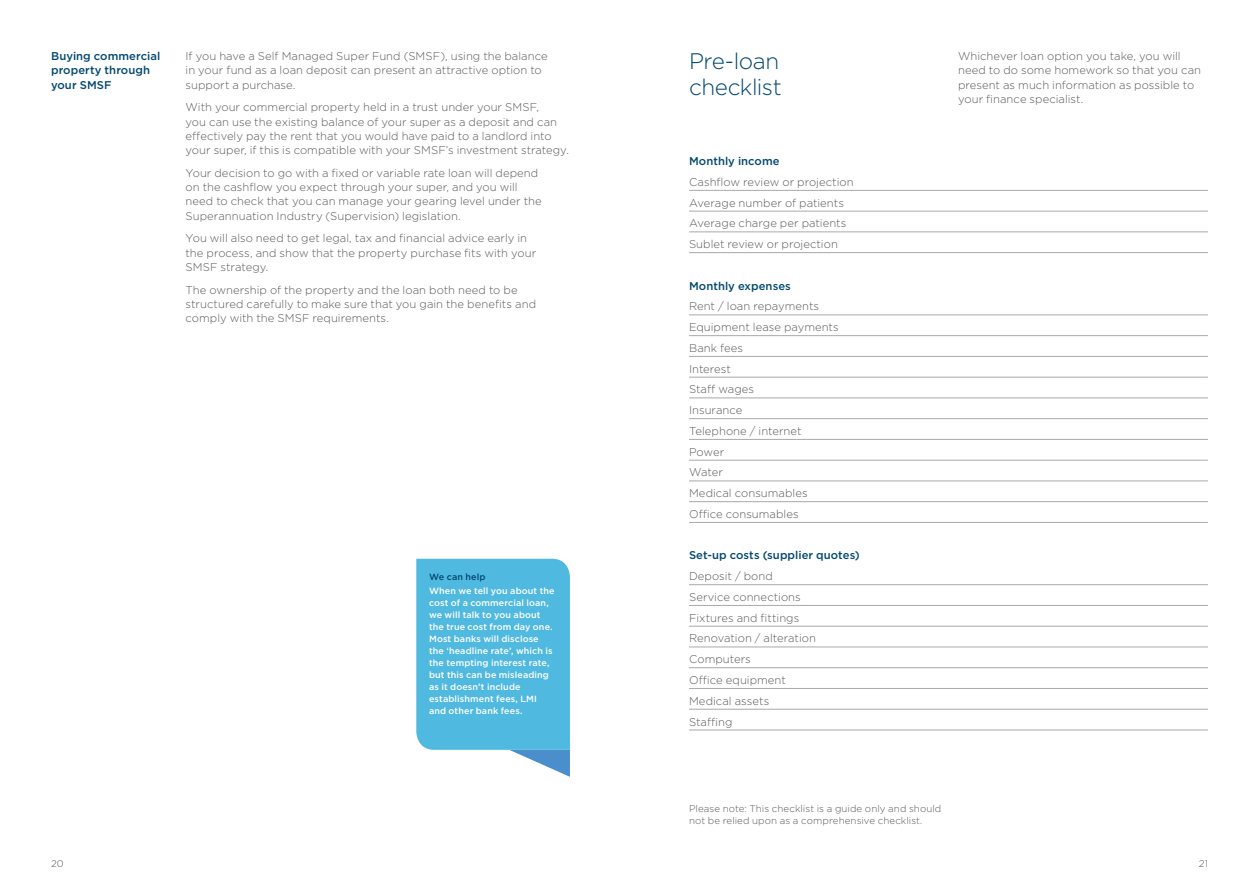
<style>
.page{position:relative;width:1259px;height:893px;background:#fff}
.page>*{position:absolute;margin:0;border:0;box-sizing:border-box;transform-origin:0 0}
.t1{font:300 22.5px/25.5px "Gotham";letter-spacing:-.025em;color:#004770}
.t2{font:300 11.25px/20.7px "Gotham";letter-spacing:.005em;color:#58595b}
.t3{font:500 11.25px/14.2px "Gotham";letter-spacing:.005em;color:#004770}
.t4{font:300 9.75px/12px "Gotham";letter-spacing:.005em;color:#58595b}
.t5{font:500 9px/12px "Gotham";letter-spacing:.01em;color:#fff}
.t6{font:500 9px "Gotham";letter-spacing:.015em;color:#004770}
</style>
<div class="page">
<svg style="left:416px;top:559px;width:154px;height:218px;background:#62bfe2"></svg>
<hr style="left:689px;top:190px;width:519px;height:1px;background:#a7a9ac">
<hr style="left:689px;top:211px;width:519px;height:1px;background:#a7a9ac">
<hr style="left:689px;top:232px;width:519px;height:1px;background:#a7a9ac">
<hr style="left:689px;top:252px;width:519px;height:1px;background:#a7a9ac">
<hr style="left:689px;top:315px;width:519px;height:1px;background:#a7a9ac">
<hr style="left:689px;top:335px;width:519px;height:1px;background:#a7a9ac">
<hr style="left:689px;top:356px;width:519px;height:1px;background:#a7a9ac">
<hr style="left:689px;top:377px;width:519px;height:1px;background:#a7a9ac">
<hr style="left:689px;top:398px;width:519px;height:1px;background:#a7a9ac">
<hr style="left:689px;top:418px;width:519px;height:1px;background:#a7a9ac">
<hr style="left:689px;top:439px;width:519px;height:1px;background:#a7a9ac">
<hr style="left:689px;top:460px;width:519px;height:1px;background:#a7a9ac">
<hr style="left:689px;top:481px;width:519px;height:1px;background:#a7a9ac">
<hr style="left:689px;top:501px;width:519px;height:1px;background:#a7a9ac">
<hr style="left:689px;top:522px;width:519px;height:1px;background:#a7a9ac">
<hr style="left:689px;top:584px;width:519px;height:1px;background:#a7a9ac">
<hr style="left:689px;top:605px;width:519px;height:1px;background:#a7a9ac">
<hr style="left:689px;top:626px;width:519px;height:1px;background:#a7a9ac">
<hr style="left:689px;top:647px;width:519px;height:1px;background:#a7a9ac">
<hr style="left:689px;top:667px;width:519px;height:1px;background:#a7a9ac">
<hr style="left:689px;top:688px;width:519px;height:1px;background:#a7a9ac">
<hr style="left:689px;top:709px;width:519px;height:1px;background:#a7a9ac">
<hr style="left:689px;top:730px;width:519px;height:1px;background:#a7a9ac">
<p class="t3" style="left:51px;top:49px;width:111px">Buying commercial property through your SMSF</p>
<p class="t2" style="left:185px;top:49px;width:364px;line-height:14.2px">If you have a Self Managed Super Fund (SMSF), using the balance in your fund as a loan deposit can present an attractive option to support a purchase.</p>
<p class="t2" style="left:185px;top:100px;width:385px;line-height:14.2px">With your commercial property held in a trust under your SMSF,<br>you can use the existing balance of your super as a deposit and can effectively pay the rent that you would have paid to a landlord into your super, if this is compatible with your SMSF’s investment strategy.</p>
<p class="t2" style="left:185px;top:165px;width:358px;line-height:14.2px">Your decision to go with a fixed or variable rate loan will depend on the cashflow you expect through your super, and you will need to check that you can manage your gearing level under the Superannuation Industry (Supervision) legislation.</p>
<p class="t2" style="left:185px;top:231px;width:352px;line-height:14.2px">You will also need to get legal, tax and financial advice early in the process, and show that the property purchase fits with your<br>SMSF strategy.</p>
<p class="t2" style="left:185px;top:282px;width:352px;line-height:14.2px">The ownership of the property and the loan both need to be structured carefully to make sure that you gain the benefits and comply with the SMSF requirements.</p>
<p class="t6" style="left:429px;top:571px;width:58px">We can help</p>
<p class="t5" style="left:429px;top:585px;width:127px">When we tell you about the cost of a commercial loan, we will talk to you about the true cost from day one.<br>Most banks will disclose the ‘headline rate’, which is the tempting interest rate, but this can be misleading as it doesn’t include establishment fees, LMI and other bank fees.</p>
<h1 class="t1" style="left:689px;top:48px;width:94px">Pre-loan checklist</h1>
<p class="t3" style="left:689px;top:154px;width:92px">Monthly income</p>
<p class="t2" style="left:689px;top:171px;width:166px">Cashflow review or projection<br>Average number of patients<br>Average charge per patients<br>Sublet review or projection</p>
<p class="t3" style="left:689px;top:278px;width:103px">Monthly expenses</p>
<p class="t2" style="left:689px;top:296px;width:151px">Rent / loan repayments<br>Equipment lease payments<br>Bank fees<br>Interest<br>Staff wages<br>Insurance<br>Telephone / internet<br>Power<br>Water<br>Medical consumables<br>Office consumables</p>
<p class="t3" style="left:689px;top:548px;width:172px">Set-up costs (supplier quotes)</p>
<p class="t2" style="left:689px;top:566px;width:128px">Deposit / bond<br>Service connections<br>Fixtures and fittings<br>Renovation / alteration<br>Computers<br>Office equipment<br>Medical assets<br>Staffing</p>
<p class="t2" style="left:958px;top:49px;width:245px;line-height:14.2px">Whichever loan option you take, you will need to do some homework so that you can present as much information as possible to your finance specialist.</p>
<p class="t4" style="left:689px;top:802px;width:254px">Please note: This checklist is a guide only and should not be relied upon as a comprehensive checklist.</p>
<p class="t4" style="left:51px;top:857px;width:14px">20</p>
<p class="t4" style="left:1199px;top:857px;width:10px">21</p>
</div>
